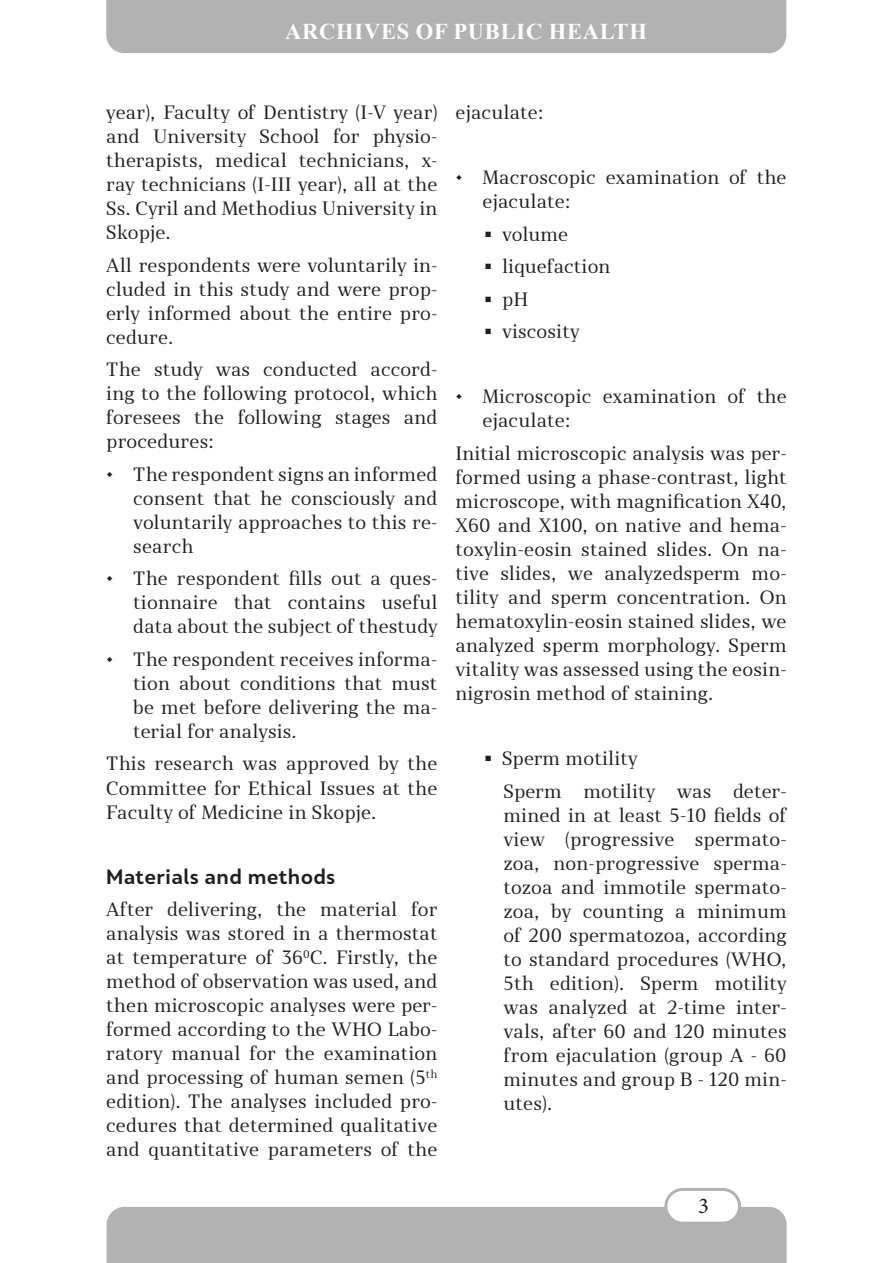
<style>
.page{position:relative;width:893px;height:1263px;background:#fff}
.page>*{position:absolute;margin:0;border:0;box-sizing:border-box;transform-origin:0 0}
.t1{font:700 22.5px "Times New Roman";letter-spacing:.035em;color:#fff}
.t2{font:22.5px "Minion Pro";color:#231f20}
.t3{font:700 19.5px "Skola Sans";letter-spacing:.01em;color:#231f20}
.t4{font:18px/24px "Skola Serif";letter-spacing:.01em;color:#231f20;text-align:justify}
</style>
<div class="page">
<div style="left:106px;top:0;width:680px;height:53px;background:#b3b2b2"></div>
<div style="left:107px;top:1207px;width:680px;height:56px;background:#b3b2b2"></div>
<div style="left:666px;top:1189px;width:73px;height:34px;background:#fff;border-radius:17px"></div>
<div style="left:664px;top:1188px;width:77px;height:36px;border:3px solid #b2b2b2;border-radius:17px"></div>
<p class="t1" style="left:285px;top:15px;width:363px">ARCHIVES OF PUBLIC HEALTH</p>
<p class="t4" style="left:106px;top:101px;width:333px">year), Faculty of Dentistry (I-V year) and University School for physio&shy;therapists, medical technicians, x&shy;ray technicians (I-III year), all at the Ss. Cyril and Methodius University in Skopje.</p>
<p class="t4" style="left:106px;top:253px;width:333px">All respondents were voluntarily in&shy;cluded in this study and were prop&shy;erly informed about the entire pro&shy;cedure.</p>
<p class="t4" style="left:106px;top:358px;width:333px">The study was conducted accord&shy;ing to the following protocol, which foresees the following stages and procedures:</p>
<p class="t4" style="left:133px;top:462px;width:306px;text-indent:-27px">• The respondent signs an informed consent that he consciously and voluntarily approaches to this re&shy;search</p>
<p class="t4" style="left:133px;top:567px;width:306px;text-indent:-27px">• The respondent fills out a ques&shy;tionnaire that contains useful data about the subject of thestudy</p>
<p class="t4" style="left:133px;top:647px;width:306px;text-indent:-27px">• The respondent receives informa&shy;tion about conditions that must be met before delivering the ma&shy;terial for analysis.</p>
<p class="t4" style="left:106px;top:752px;width:333px">This research was approved by the Committee for Ethical Issues at the Faculty of Medicine in Skopje.</p>
<p class="t3" style="left:106px;top:864px;width:231px">Materials and methods</p>
<p class="t4" style="left:106px;top:897px;width:333px">After delivering, the material for analysis was stored in a thermostat at temperature of 36<sup>0</sup>C. Firstly, the method of observation was used, and then microscopic analyses were per&shy;formed according to the WHO Labo&shy;ratory manual for the examination and processing of human semen (5<sup>th </sup>edition). The analyses included pro&shy;cedures that determined qualitative and quantitative parameters of the</p>
<p class="t4" style="left:455px;top:101px;width:89px">ejaculate:</p>
<p class="t4" style="left:482px;top:166px;width:306px;text-indent:-27px">• Macroscopic examination of the ejaculate:</p>
<p class="t4" style="left:502px;top:222px;width:68px">volume</p>
<p class="t4" style="left:502px;top:255px;width:110px">liquefaction</p>
<p class="t4" style="left:502px;top:287px;width:28px">pН</p>
<p class="t4" style="left:502px;top:320px;width:79px">viscosity</p>
<p class="t4" style="left:482px;top:385px;width:306px;text-indent:-27px">• Microscopic examination of the ejaculate:</p>
<p class="t4" style="left:455px;top:441px;width:333px">Initial microscopic analysis was per&shy;formed using a phase-contrast, light microscope, with magnification X40, X60 and X100, on native and hema&shy;toxylin-eosin stained slides. On na&shy;tive slides, we analyzedsperm mo&shy;tility and sperm concentration. On hematoxylin-eosin stained slides, we analyzed sperm morphology. Sperm vitality was assessed using the eosin&shy;nigrosin method of staining.</p>
<p class="t4" style="left:502px;top:746px;width:137px">Sperm motility</p>
<p class="t4" style="left:503px;top:779px;width:285px">Sperm motility was deter&shy;mined in at least 5-10 fields of view (progressive spermato&shy;zoa, non-progressive sperma&shy;tozoa and immotile spermato&shy;zoa, by counting a minimum of 200 spermatozoa, according to standard procedures (WHO, 5th edition). Sperm motility was analyzed at 2-time inter&shy;vals, after 60 and 120 minutes from ejaculation (group A - 60 minutes and group B - 120 min&shy;utes).</p>
<p class="t2" style="left:698px;top:1191px;width:12px">3</p>
</div>
